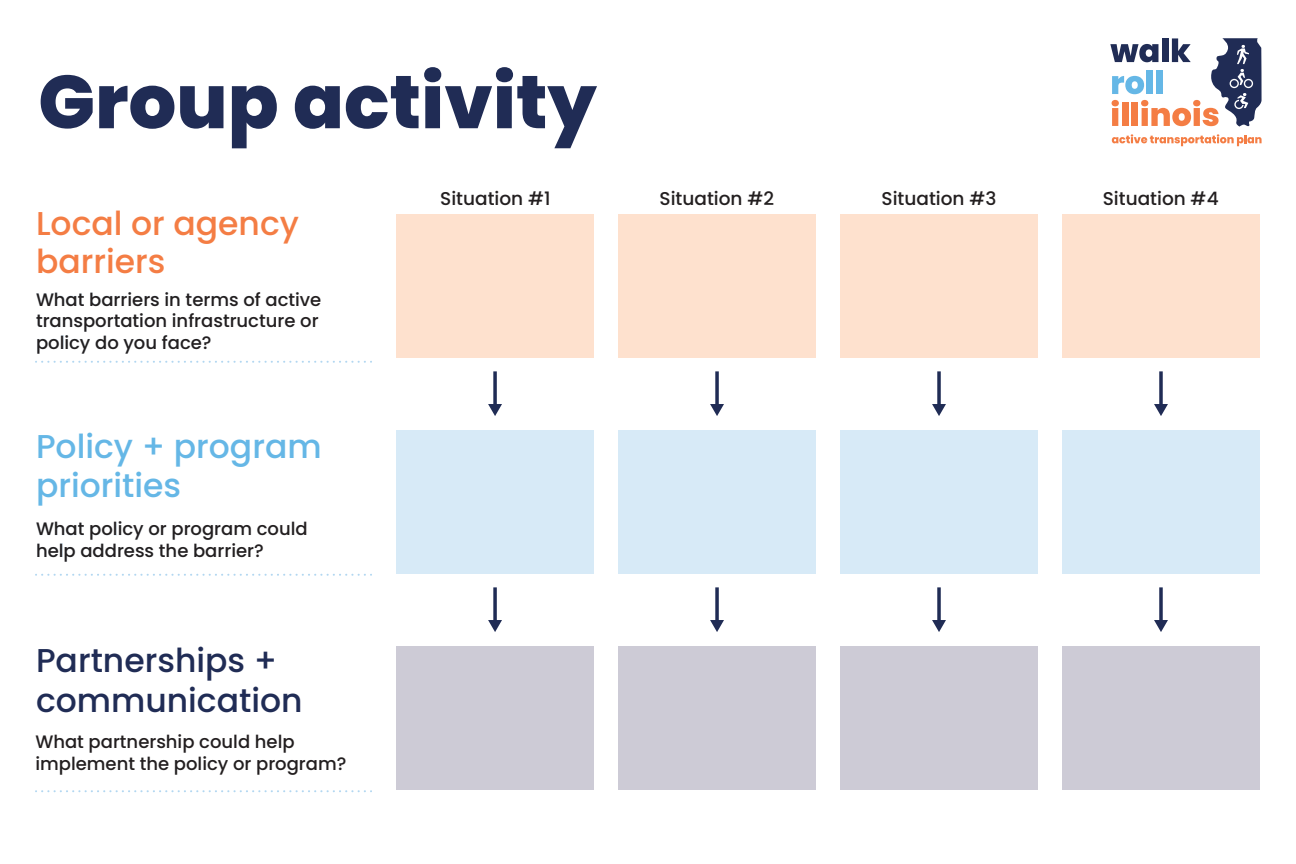
<style>
.page{position:relative;width:1296px;height:864px;background:#fff}
.page>*{position:absolute;margin:0;border:0;box-sizing:border-box;transform-origin:0 0}
.t1{font:800 75px "Poppins";color:#202c55}
.t2{font:500 33px/39.6px "Poppins";color:#202c55}
.t3{font:500 33px/39.6px "Poppins";color:#65b7e6}
.t4{font:500 33px/37.5px "Poppins";color:#f47d44}
.t5{font:500 18.5px "Poppins";color:#231f20}
.t6{font:500 18px/21.6px "Poppins";color:#231f20}
</style>
<div class="page">
<svg style="left:1110px;top:38px;width:152px;height:89px"></svg>
<svg style="left:1112px;top:134px;width:150px;height:12px"></svg>
<div style="left:396px;top:214px;width:198px;height:144px;background:#fee1ce"></div>
<div style="left:618px;top:214px;width:198px;height:144px;background:#fee1ce"></div>
<div style="left:840px;top:214px;width:198px;height:144px;background:#fee1ce"></div>
<div style="left:1062px;top:214px;width:198px;height:144px;background:#fee1ce"></div>
<div style="left:396px;top:430px;width:198px;height:144px;background:#d7eaf7"></div>
<div style="left:618px;top:430px;width:198px;height:144px;background:#d7eaf7"></div>
<div style="left:840px;top:430px;width:198px;height:144px;background:#d7eaf7"></div>
<div style="left:1062px;top:430px;width:198px;height:144px;background:#d7eaf7"></div>
<div style="left:396px;top:646px;width:198px;height:144px;background:#cdcbd6"></div>
<div style="left:618px;top:646px;width:198px;height:144px;background:#cdcbd6"></div>
<div style="left:840px;top:646px;width:198px;height:144px;background:#cdcbd6"></div>
<div style="left:1062px;top:646px;width:198px;height:144px;background:#cdcbd6"></div>
<svg style="left:36px;top:522px;width:190px;height:40px"></svg>
<svg style="left:36px;top:292px;width:48px;height:14px"></svg>
<svg style="left:91px;top:292px;width:68px;height:14px"></svg>
<svg style="left:166px;top:292px;width:14px;height:14px"></svg>
<svg style="left:186px;top:293px;width:50px;height:12px"></svg>
<svg style="left:37px;top:313px;width:199px;height:40px"></svg>
<svg style="left:493px;top:371px;width:4px;height:33px"></svg>
<svg style="left:488px;top:404px;width:14px;height:12px"></svg>
<svg style="left:715px;top:371px;width:4px;height:33px"></svg>
<svg style="left:710px;top:404px;width:14px;height:12px"></svg>
<svg style="left:937px;top:371px;width:4px;height:33px"></svg>
<svg style="left:932px;top:404px;width:14px;height:12px"></svg>
<svg style="left:1159px;top:371px;width:4px;height:33px"></svg>
<svg style="left:1154px;top:404px;width:14px;height:12px"></svg>
<svg style="left:493px;top:587px;width:4px;height:33px"></svg>
<svg style="left:488px;top:620px;width:14px;height:12px"></svg>
<svg style="left:715px;top:587px;width:4px;height:33px"></svg>
<svg style="left:710px;top:620px;width:14px;height:12px"></svg>
<svg style="left:937px;top:587px;width:4px;height:33px"></svg>
<svg style="left:932px;top:620px;width:14px;height:12px"></svg>
<svg style="left:1159px;top:587px;width:4px;height:33px"></svg>
<svg style="left:1154px;top:620px;width:14px;height:12px"></svg>
<svg style="left:36px;top:361px;width:336px;height:2px"></svg>
<svg style="left:36px;top:574px;width:336px;height:2px"></svg>
<svg style="left:36px;top:790px;width:336px;height:2px"></svg>
<h1 class="t1" style="left:38px;top:58px;width:560px">Group activity</h1>
<h2 class="t4" style="left:36px;top:205px;width:265px">Local or agency barriers</h2>
<p class="t6" style="left:36px;top:289px;width:287px">What barriers in terms of active transportation infrastructure or policy do you face?</p>
<h2 class="t3" style="left:36px;top:427px;width:287px">Policy + program priorities</h2>
<p class="t6" style="left:36px;top:518px;width:273px">What policy or program could help address the barrier?</p>
<h2 class="t2" style="left:36px;top:641px;width:268px">Partnerships + communication</h2>
<p class="t6" style="left:35px;top:731px;width:313px">What partnership could help implement the policy or program?</p>
<p class="t5" style="left:440px;top:188px;width:112px">Situation #1</p>
<p class="t5" style="left:660px;top:188px;width:116px">Situation #2</p>
<p class="t5" style="left:882px;top:188px;width:116px">Situation #3</p>
<p class="t5" style="left:1103px;top:188px;width:117px">Situation #4</p>
</div>
